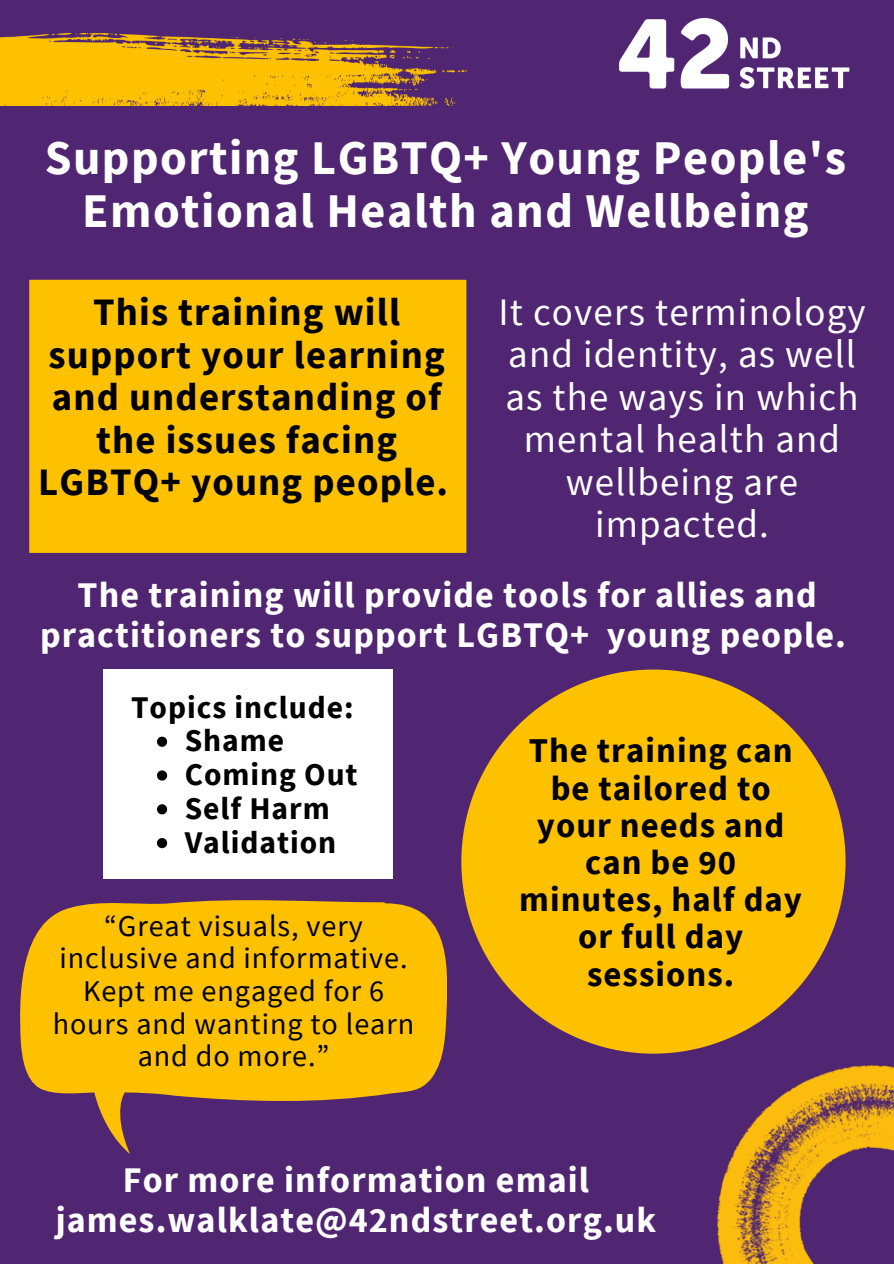
<style>
.page{position:relative;width:894px;height:1264px;background:#fff}
.page>*{position:absolute;margin:0;border:0;box-sizing:border-box;transform-origin:0 0}
.t1{font:700 48.3px/52.7px "Source Sans Pro";letter-spacing:.03em;color:#fff;text-align:center}
.t2{font:38.85px/42.5px "Source Sans Pro";letter-spacing:.03em;color:#fff;text-align:center}
.t3{font:700 38.7px/42.5px "Source Sans Pro";letter-spacing:.03em;color:#000;text-align:center}
.t4{font:700 36px/39.5px "Source Sans Pro";letter-spacing:.03em;color:#fff;text-align:center}
.t5{font:700 34.65px/37.2px "Source Sans Pro";letter-spacing:.03em;color:#000;text-align:center}
.t6{font:700 31.5px "Source Sans Pro";letter-spacing:.03em;color:#000}
.t7{font:30.15px/32.7px "Source Sans Pro";letter-spacing:.03em;color:#000;text-align:center}
</style>
<div class="page">
<div style="left:0;top:0;width:893px;height:1263px;background:#502572"></div>
<img style="left:619px;top:17px;width:231px;height:72px">
<img style="left:0;top:34px;width:466px;height:72px">
<img style="left:653px;top:1053px;width:240px;height:210px">
<svg style="left:20px;top:900px;width:427px;height:254px;fill:#fdc100"></svg>
<div style="left:29px;top:280px;width:437px;height:273px;background:#fdc100"></div>
<svg style="left:461px;top:669px;width:384px;height:384px;fill:#fdc100"></svg>
<div style="left:103px;top:669px;width:289px;height:209px;background:#fff"></div>
<svg style="left:157px;top:736px;width:10px;height:10px"></svg>
<svg style="left:157px;top:770px;width:10px;height:10px"></svg>
<svg style="left:157px;top:804px;width:10px;height:10px"></svg>
<svg style="left:157px;top:838px;width:10px;height:10px"></svg>
<p class="t1" style="left:45px;top:131px;width:802px">Supporting LGBTQ+ Young People's<br>Emotional Health and Wellbeing</p>
<p class="t3" style="left:38px;top:290px;width:411px">This training will support your learning and understanding of the issues facing<br>LGBTQ+ young people.</p>
<p class="t2" style="left:498px;top:290px;width:368px">It covers terminology and identity, as well as the ways in which mental health and wellbeing are impacted.</p>
<p class="t4" style="left:40px;top:574px;width:807px">The training will provide tools for allies and practitioners to support LGBTQ+ young people.</p>
<p class="t6" style="left:131px;top:686px;width:224px">Topics include:</p>
<p class="t6" style="left:185px;top:720px;width:101px">Shame</p>
<p class="t6" style="left:185px;top:754px;width:174px">Coming Out</p>
<p class="t6" style="left:185px;top:787px;width:146px">Self Harm</p>
<p class="t6" style="left:185px;top:821px;width:153px">Validation</p>
<p class="t7" style="left:53px;top:908px;width:363px">“Great visuals, very inclusive and informative.<br>Kept me engaged for 6 hours and wanting to learn and do more.”</p>
<p class="t5" style="left:519px;top:731px;width:284px">The training can be tailored to your needs and can be 90 minutes, half day or full day sessions.</p>
<p class="t4" style="left:56px;top:1159px;width:602px">For more information email james.walklate@42ndstreet.org.uk</p>
</div>
